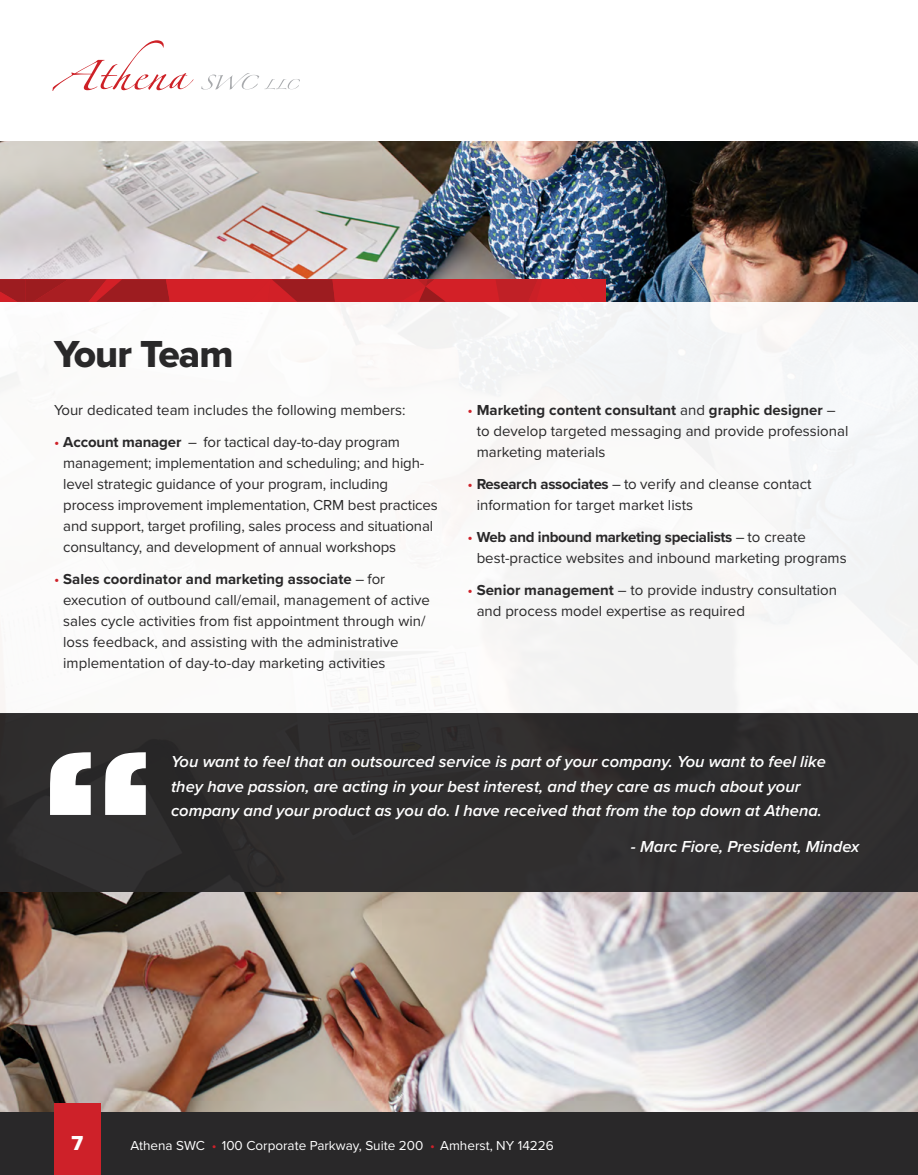
<style>
.page{position:relative;width:918px;height:1175px;background:#fff}
.page>*{position:absolute;margin:0;border:0;box-sizing:border-box;transform-origin:0 0}
.t1{font:39px "Proxima Nova Extrabld";letter-spacing:-.025em;color:#292829}
.t2{font:21px "Proxima Nova Extrabld";color:#fff}
.t3{font:italic 600 16.5px/24.8px "Proxima Nova";color:#fff}
.t4{font:15px/21px "Proxima Nova";color:#292829}
.t5{font:13.5px "Proxima Nova";color:#fff}
.s1{color:#ce2129}
.s2{font-weight:700}
</style>
<div class="page">
<img style="left:0;top:142px;width:918px;height:970px">
<div style="left:0;top:302px;width:918px;height:411px;background:#fff"></div>
<div style="left:0;top:713px;width:918px;height:179px;background:#302e2e"></div>
<svg style="left:50px;top:752px;width:96px;height:63px"></svg>
<svg style="left:0;top:279px;width:606px;height:23px;background:#be1e24"></svg>
<svg style="left:52px;top:40px;width:141px;height:51px"></svg>
<svg style="left:201px;top:73px;width:99px;height:17px"></svg>
<div style="left:0;top:1112px;width:918px;height:62px;background:#292829"></div>
<div style="left:54px;top:1103px;width:46px;height:71px;background:#ce2129"></div>
<h1 class="t1" style="left:54px;top:325px;width:181px">Your Team</h1>
<p class="t4" style="left:54px;top:399px;width:353px">Your dedicated team includes the following members:</p>
<p class="t4" style="left:63px;top:431px;width:376px;text-indent:-9px"><span class="s1">•</span> <span class="s2">Account manager</span> – for tactical day-to-day program management; implementation and scheduling; and high&shy;level strategic guidance of your program, including process improvement implementation, CRM best practices and support, target profiling, sales process and situational consultancy, and development of annual workshops</p>
<p class="t4" style="left:63px;top:567px;width:368px;text-indent:-9px"><span class="s1">•</span> <span class="s2">Sales coordinator and marketing associate</span> – for execution of outbound call/email, management of active sales cycle activities from fist appointment through win/ loss feedback, and assisting with the administrative implementation of day-to-day marketing activities</p>
<p class="t4" style="left:477px;top:399px;width:373px;text-indent:-9px"><span class="s1">•</span> <span class="s2">Marketing content consultant</span> and <span class="s2">graphic designer</span> – to develop targeted messaging and provide professional marketing materials</p>
<p class="t4" style="left:477px;top:473px;width:336px;text-indent:-9px"><span class="s1">•</span> <span class="s2">Research associates</span> – to verify and cleanse contact information for target market lists</p>
<p class="t4" style="left:477px;top:525px;width:372px;text-indent:-9px"><span class="s1">•</span> <span class="s2">Web and inbound marketing specialists</span> – to create best-practice websites and inbound marketing programs</p>
<p class="t4" style="left:477px;top:578px;width:362px;text-indent:-9px"><span class="s1">•</span> <span class="s2">Senior management</span> – to provide industry consultation and process model expertise as required</p>
<p class="t3" style="left:171px;top:748px;width:657px">You want to feel that an outsourced service is part of your company. You want to feel like they have passion, are acting in your best interest, and they care as much about your company and your product as you do. I have received that from the top down at Athena.</p>
<p class="t3" style="left:631px;top:833px;width:230px">- Marc Fiore, President, Mindex</p>
<h2 class="t2" style="left:71px;top:1127px;width:13px">7</h2>
<p class="t5" style="left:130px;top:1135px;width:425px">Athena SWC <span class="s1">•</span> 100 Corporate Parkway, Suite 200 <span class="s1">•</span> Amherst, NY 14226</p>
</div>
